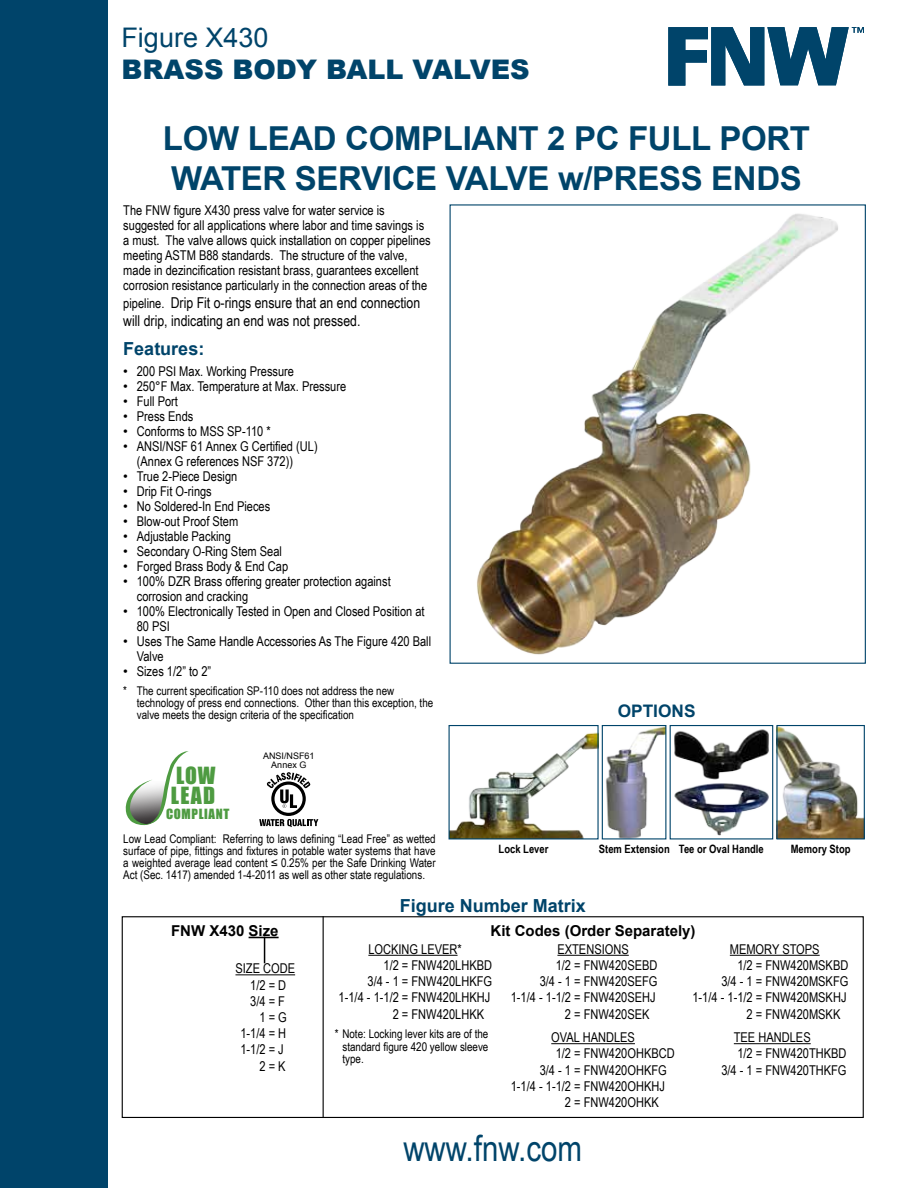
<style>
.page{position:relative;width:918px;height:1188px;background:#fff}
.page>*{position:absolute;margin:0;border:0;box-sizing:border-box;transform-origin:0 0}
.t1{font:36px "Arial Narrow";color:#00446a}
.t2{font:700 33px/39.6px "Arial";letter-spacing:-.01em;color:#00446a}
.t3{font:900 27px "Arial";color:#00446a}
.t4{font:27px "Arial";color:#00446a}
.t5{font:21.75px/20.5px "Impact";letter-spacing:.06em;color:#4e9b41}
.t6{font:700 18px "Arial";color:#00446a}
.t7{font:700 17.25px "Arial";color:#00446a}
.t8{font:15px/18px "Arial Narrow";color:#000}
.t9{font:700 15px "Arial";color:#000}
.t10{font:13.5px/15px "Arial Narrow";color:#000}
.t11{font:12.9px "Impact";letter-spacing:.05em;color:#4e9b41}
.t12{font:12px/12px "Arial Narrow";color:#000;text-align:justify}
.t13{font:700 11.55px "Arial Narrow";color:#000}
.t14{font:9px/9px "Arial";color:#000;text-align:center}
.s1{font-size:13.5px}
.s2{font-family:"Arial"}
</style>
<div class="page">
<div style="left:0;top:0;width:108px;height:1188px;background:#00446a"></div>
<div style="left:122px;top:916px;width:742px;height:202px;border:1px solid #000"></div>
<svg style="left:668px;top:27px;width:196px;height:59px"></svg>
<div style="left:670px;top:725px;width:103px;height:114px;border:1px solid #00446a"></div>
<img style="left:477px;top:213px;width:361px;height:442px">
<img style="left:674px;top:729px;width:95px;height:107px">
<img style="left:451px;top:732px;width:146px;height:105px">
<div style="left:449px;top:725px;width:150px;height:114px;border:1px solid #00446a"></div>
<img style="left:606px;top:727px;width:58px;height:110px">
<div style="left:602px;top:725px;width:64px;height:114px;border:1px solid #00446a"></div>
<img style="left:778px;top:727px;width:85px;height:110px">
<div style="left:776px;top:725px;width:89px;height:114px;border:1px solid #00446a"></div>
<svg style="left:125px;top:751px;width:64px;height:75px"></svg>
<svg style="left:259px;top:772px;width:59px;height:55px"></svg>
<hr style="left:323px;top:916px;width:1px;height:202px;background:#000">
<hr style="left:368px;top:955px;width:90px;height:1px;background:#000">
<hr style="left:557px;top:955px;width:72px;height:1px;background:#000">
<hr style="left:734px;top:1043px;width:77px;height:1px;background:#000">
<hr style="left:551px;top:1043px;width:84px;height:1px;background:#000">
<hr style="left:730px;top:955px;width:90px;height:1px;background:#000">
<hr style="left:249px;top:937px;width:30px;height:1px;background:#000">
<svg style="left:264px;top:938px;width:1px;height:25px"></svg>
<hr style="left:235px;top:974px;width:60px;height:1px;background:#000">
<h3 class="t4" style="left:122px;top:19px;width:149px">Figure X430</h3>
<h3 class="t3" style="left:122px;top:50px;width:410px">BRASS BODY BALL VALVES</h3>
<h2 class="t2" style="left:163px;top:120px;width:649px">LOW LEAD COMPLIANT 2 PC FULL PORT<br>WATER SERVICE VALVE w/PRESS ENDS</h2>
<p class="t10" style="left:123px;top:203px;width:309px">The FNW figure X430 press valve for water service is suggested for all applications where labor and time savings is a must. The valve allows quick installation on copper pipelines meeting ASTM B88 standards. The structure of the valve, made in dezincification resistant brass, guarantees excellent corrosion resistance particularly in the connection areas of the</p>
<p class="t8" style="left:123px;top:293px;width:298px"><span class="s1">pipeline.</span> Drip Fit o-rings ensure that an end connection will drip, indicating an end was not pressed.</p>
<h3 class="t6" style="left:123px;top:336px;width:83px">Features:</h3>
<p class="t10" style="left:123px;top:364px;width:172px"><span class="s2">•</span> 200 PSI Max. Working Pressure</p>
<p class="t10" style="left:123px;top:379px;width:224px"><span class="s2">•</span> 250°F Max. Temperature at Max. Pressure</p>
<p class="t10" style="left:123px;top:394px;width:56px"><span class="s2">•</span> Full Port</p>
<p class="t10" style="left:123px;top:409px;width:72px"><span class="s2">•</span> Press Ends</p>
<p class="t10" style="left:123px;top:424px;width:149px"><span class="s2">•</span> Conforms to MSS SP-110 *</p>
<p class="t10" style="left:137px;top:439px;width:182px;text-indent:-14px"><span class="s2">•</span> ANSI/NSF 61 Annex G Certified (UL) (Annex G references NSF 372))</p>
<p class="t10" style="left:123px;top:469px;width:115px"><span class="s2">•</span> True 2-Piece Design</p>
<p class="t10" style="left:123px;top:484px;width:90px"><span class="s2">•</span> Drip Fit O-rings</p>
<p class="t10" style="left:123px;top:499px;width:149px"><span class="s2">•</span> No Soldered-In End Pieces</p>
<p class="t10" style="left:123px;top:514px;width:117px"><span class="s2">•</span> Blow-out Proof Stem</p>
<p class="t10" style="left:123px;top:529px;width:109px"><span class="s2">•</span> Adjustable Packing</p>
<p class="t10" style="left:123px;top:544px;width:160px"><span class="s2">•</span> Secondary O-Ring Stem Seal</p>
<p class="t10" style="left:123px;top:559px;width:166px"><span class="s2">•</span> Forged Brass Body &amp; End Cap</p>
<p class="t10" style="left:137px;top:574px;width:255px;text-indent:-14px"><span class="s2">•</span> 100% DZR Brass offering greater protection against corrosion and cracking</p>
<p class="t10" style="left:137px;top:604px;width:289px;text-indent:-14px"><span class="s2">•</span> 100% Electronically Tested in Open and Closed Position at<br>80 PSI</p>
<p class="t10" style="left:137px;top:634px;width:296px;text-indent:-14px"><span class="s2">•</span> Uses The Same Handle Accessories As The Figure 420 Ball<br>Valve</p>
<p class="t10" style="left:123px;top:664px;width:89px"><span class="s2">•</span> Sizes 1/2” to 2”</p>
<p class="t12" style="left:137px;top:685px;width:298px;text-align:left;text-indent:-14px">* The current specification SP-110 does not address the new technology of press end connections. Other than this exception, the valve meets the design criteria of the specification</p>
<p class="t7" style="left:618px;top:700px;width:79px">OPTIONS</p>
<h3 class="t5" style="left:171px;top:764px;width:46px">LOW<br>LEAD</h3>
<p class="t11" style="left:166px;top:804px;width:65px">COMPLIANT</p>
<p class="t14" style="left:263px;top:751px;width:53px">ANSI/NSF61<br>Annex G</p>
<p class="t12" style="left:123px;top:833px;width:314px">Low Lead Compliant: Referring to laws defining “Lead Free” as wetted surface of pipe, fittings and fixtures in potable water systems that have a weighted average lead content ≤ 0.25% per the Safe Drinking Water Act (Sec. 1417) amended 1-4-2011 as well as other state regulations.</p>
<p class="t13" style="left:499px;top:841px;width:51px">Lock Lever</p>
<p class="t13" style="left:599px;top:840px;width:166px">Stem Extension Tee or Oval Handle</p>
<p class="t13" style="left:791px;top:841px;width:61px">Memory Stop</p>
<p class="t9" style="left:171px;top:921px;width:109px">FNW X430 Size</p>
<p class="t10" style="left:235px;top:961px;width:61px">SIZE CODE</p>
<p class="t10" style="left:250px;top:977px;width:38px">1/2 = D</p>
<p class="t10" style="left:250px;top:993px;width:36px">3/4 = F</p>
<p class="t10" style="left:259px;top:1009px;width:29px">1 = G</p>
<p class="t10" style="left:240px;top:1025px;width:47px">1-1/4 = H</p>
<p class="t10" style="left:240px;top:1042px;width:45px">1-1/2 = J</p>
<p class="t10" style="left:259px;top:1058px;width:28px">2 = K</p>
<h3 class="t6" style="left:400px;top:894px;width:188px">Figure Number Matrix</h3>
<p class="t9" style="left:491px;top:921px;width:207px">Kit Codes (Order Separately)</p>
<p class="t10" style="left:368px;top:941px;width:95px">LOCKING LEVER*</p>
<p class="t10" style="left:384px;top:957px;width:110px">1/2 = FNW420LHKBD</p>
<p class="t10" style="left:368px;top:973px;width:126px">3/4 - 1 = FNW420LHKFG</p>
<p class="t10" style="left:339px;top:990px;width:153px">1-1/4 - 1-1/2 = FNW420LHKHJ</p>
<p class="t10" style="left:393px;top:1006px;width:93px">2 = FNW420LHKK</p>
<p class="t10" style="left:557px;top:941px;width:73px">EXTENSIONS</p>
<p class="t10" style="left:556px;top:957px;width:103px">1/2 = FNW420SEBD</p>
<p class="t10" style="left:540px;top:973px;width:119px">3/4 - 1 = FNW420SEFG</p>
<p class="t10" style="left:511px;top:990px;width:146px">1-1/4 - 1-1/2 = FNW420SEHJ</p>
<p class="t10" style="left:565px;top:1006px;width:86px">2 = FNW420SEK</p>
<p class="t10" style="left:730px;top:941px;width:91px">MEMORY STOPS</p>
<p class="t10" style="left:737px;top:957px;width:113px">1/2 = FNW420MSKBD</p>
<p class="t10" style="left:721px;top:973px;width:129px">3/4 - 1 = FNW420MSKFG</p>
<p class="t10" style="left:692px;top:990px;width:156px">1-1/4 - 1-1/2 = FNW420MSKHJ</p>
<p class="t10" style="left:747px;top:1006px;width:95px">2 = FNW420MSKK</p>
<p class="t12" style="left:342px;top:1027px;width:148px;line-height:12.8px;text-indent:-8px">* Note: Locking lever kits are of the standard figure 420 yellow sleeve type.</p>
<p class="t10" style="left:551px;top:1030px;width:85px">OVAL HANDLES</p>
<p class="t10" style="left:556px;top:1046px;width:121px">1/2 = FNW420OHKBCD</p>
<p class="t10" style="left:540px;top:1062px;width:129px">3/4 - 1 = FNW420OHKFG</p>
<p class="t10" style="left:511px;top:1078px;width:156px">1-1/4 - 1-1/2 = FNW420OHKHJ</p>
<p class="t10" style="left:565px;top:1094px;width:95px">2 = FNW420OHKK</p>
<h1 class="t1" style="left:403px;top:1122px;width:180px">www.fnw.com</h1>
<p class="t10" style="left:734px;top:1030px;width:78px">TEE HANDLES</p>
<p class="t10" style="left:737px;top:1046px;width:111px">1/2 = FNW420THKBD</p>
<p class="t10" style="left:721px;top:1062px;width:127px">3/4 - 1 = FNW420THKFG</p>
</div>
